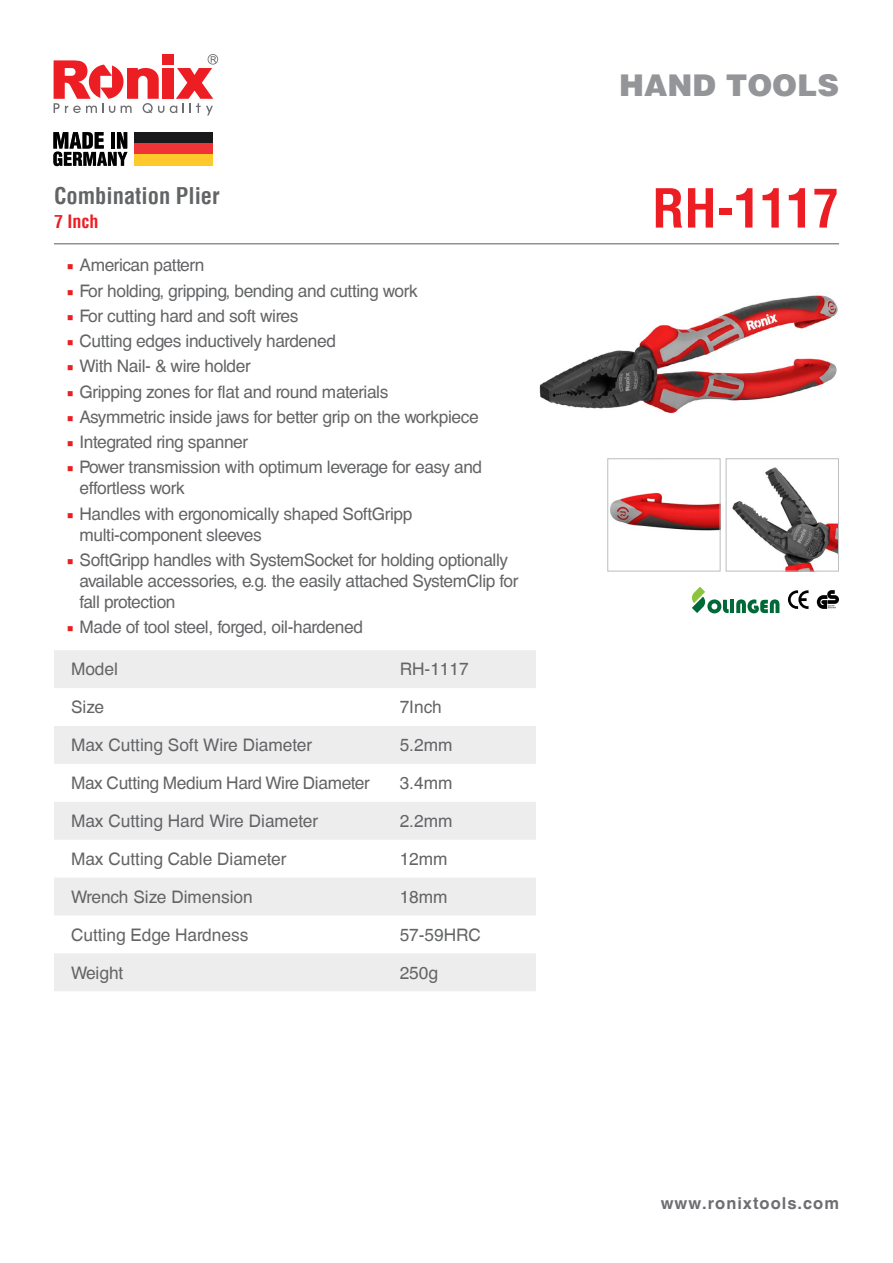
<style>
.page{position:relative;width:893px;height:1263px;background:#fff}
.page>*{position:absolute;margin:0;border:0;box-sizing:border-box;transform-origin:0 0}
.t1{font:700 condensed 52.5px "Helvetica LT";color:#ed1d24}
.t2{font:900 30px "Helvetica LT";color:#939598}
.t3{font:700 condensed 22.5px "Helvetica LT";color:#636466}
.t4{font:700 condensed 18px "Helvetica LT";color:#ed1d24}
.t5{font:17.25px/21px "Helvetica CE";letter-spacing:-.02em;color:#636466}
.t6{font:17.25px "Helvetica CE";color:#636466}
.t7{font:700 16.5px "Helvetica CE";letter-spacing:.06em;color:#6d6e71}
.s1{font-family:"Minion Pro";color:#ed1d24}
</style>
<div class="page">
<svg style="left:170px;top:54px;width:48px;height:61px"></svg>
<div style="left:162px;top:68px;width:11px;height:31px;background:#ed1d24"></div>
<svg style="left:54px;top:60px;width:110px;height:53px"></svg>
<div style="left:162px;top:54px;width:11px;height:11px;background:#ed1d24"></div>
<svg style="left:54px;top:650px;width:482px;height:341px;fill:#ededee"></svg>
<hr style="left:54px;top:243px;width:785px;height:1px;background:#6d6e71">
<div style="left:134px;top:132px;width:79px;height:11px;background:#19191c"></div>
<div style="left:134px;top:143px;width:79px;height:12px;background:#ee3436"></div>
<div style="left:134px;top:155px;width:79px;height:11px;background:#ffc92b"></div>
<svg style="left:53px;top:132px;width:75px;height:34px"></svg>
<img style="left:539px;top:295px;width:299px;height:119px">
<img style="left:610px;top:492px;width:109px;height:39px">
<div style="left:607px;top:458px;width:114px;height:114px;border:1px solid #bcbec0"></div>
<img style="left:732px;top:467px;width:105px;height:103px">
<div style="left:726px;top:458px;width:113px;height:114px;border:1px solid #bcbec0"></div>
<svg style="left:788px;top:590px;width:20px;height:19px"></svg>
<svg style="left:817px;top:590px;width:22px;height:19px"></svg>
<svg style="left:692px;top:587px;width:37px;height:26px"></svg>
<hr style="left:730px;top:600px;width:4px;height:13px;background:#006938">
<svg style="left:736px;top:599px;width:43px;height:14px"></svg>
<h3 class="t3" style="left:54px;top:181px;width:167px">Combination Plier</h3>
<p class="t4" style="left:54px;top:210px;width:46px">7 Inch</p>
<p class="t5" style="left:67px;top:255px;width:139px"><span class="s1">■</span> American pattern</p>
<p class="t5" style="left:67px;top:280px;width:352px"><span class="s1">■</span> For holding, gripping, bending and cutting work</p>
<p class="t5" style="left:67px;top:305px;width:233px"><span class="s1">■</span> For cutting hard and soft wires</p>
<p class="t5" style="left:67px;top:331px;width:271px"><span class="s1">■</span> Cutting edges inductively hardened</p>
<p class="t5" style="left:67px;top:356px;width:186px"><span class="s1">■</span> With Nail- &amp; wire holder</p>
<p class="t5" style="left:67px;top:381px;width:323px"><span class="s1">■</span> Gripping zones for flat and round materials</p>
<p class="t5" style="left:67px;top:406px;width:413px"><span class="s1">■</span> Asymmetric inside jaws for better grip on the workpiece</p>
<p class="t5" style="left:67px;top:432px;width:183px"><span class="s1">■</span> Integrated ring spanner</p>
<p class="t5" style="left:80px;top:457px;width:404px;text-indent:-13px"><span class="s1">■</span> Power transmission with optimum leverage for easy and effortless work</p>
<p class="t5" style="left:80px;top:503px;width:334px;text-indent:-13px"><span class="s1">■</span> Handles with ergonomically shaped SoftGripp multi-component sleeves</p>
<p class="t5" style="left:80px;top:549px;width:440px;text-indent:-13px"><span class="s1">■</span> SoftGripp handles with SystemSocket for holding optionally available accessories, e.g. the easily attached SystemClip for fall protection</p>
<p class="t5" style="left:67px;top:617px;width:298px"><span class="s1">■</span> Made of tool steel, forged, oil-hardened</p>
<p class="t5" style="left:71px;top:659px;width:48px">Model</p>
<p class="t5" style="left:400px;top:659px;width:71px">RH-1117</p>
<p class="t5" style="left:71px;top:697px;width:35px">Size</p>
<p class="t5" style="left:400px;top:697px;width:43px">7Inch</p>
<p class="t6" style="left:71px;top:735px;width:243px">Max Cutting Soft Wire Diameter</p>
<p class="t5" style="left:400px;top:735px;width:54px">5.2mm</p>
<p class="t5" style="left:71px;top:773px;width:300px">Max Cutting Medium Hard Wire Diameter</p>
<p class="t5" style="left:400px;top:773px;width:54px">3.4mm</p>
<p class="t6" style="left:71px;top:811px;width:249px">Max Cutting Hard Wire Diameter</p>
<p class="t5" style="left:400px;top:810px;width:54px">2.2mm</p>
<p class="t6" style="left:71px;top:849px;width:217px">Max Cutting Cable Diameter</p>
<p class="t5" style="left:400px;top:848px;width:49px">12mm</p>
<p class="t6" style="left:71px;top:887px;width:183px">Wrench Size Dimension</p>
<p class="t5" style="left:400px;top:886px;width:49px">18mm</p>
<p class="t6" style="left:71px;top:924px;width:179px">Cutting Edge Hardness</p>
<p class="t5" style="left:400px;top:924px;width:83px">57-59HRC</p>
<p class="t5" style="left:71px;top:962px;width:54px">Weight</p>
<p class="t5" style="left:400px;top:962px;width:40px">250g</p>
<h2 class="t2" style="left:619px;top:65px;width:221px">HAND TOOLS</h2>
<h1 class="t1" style="left:652px;top:176px;width:188px">RH-1117</h1>
<p class="t7" style="left:661px;top:1193px;width:180px">www.ronixtools.com</p>
</div>
